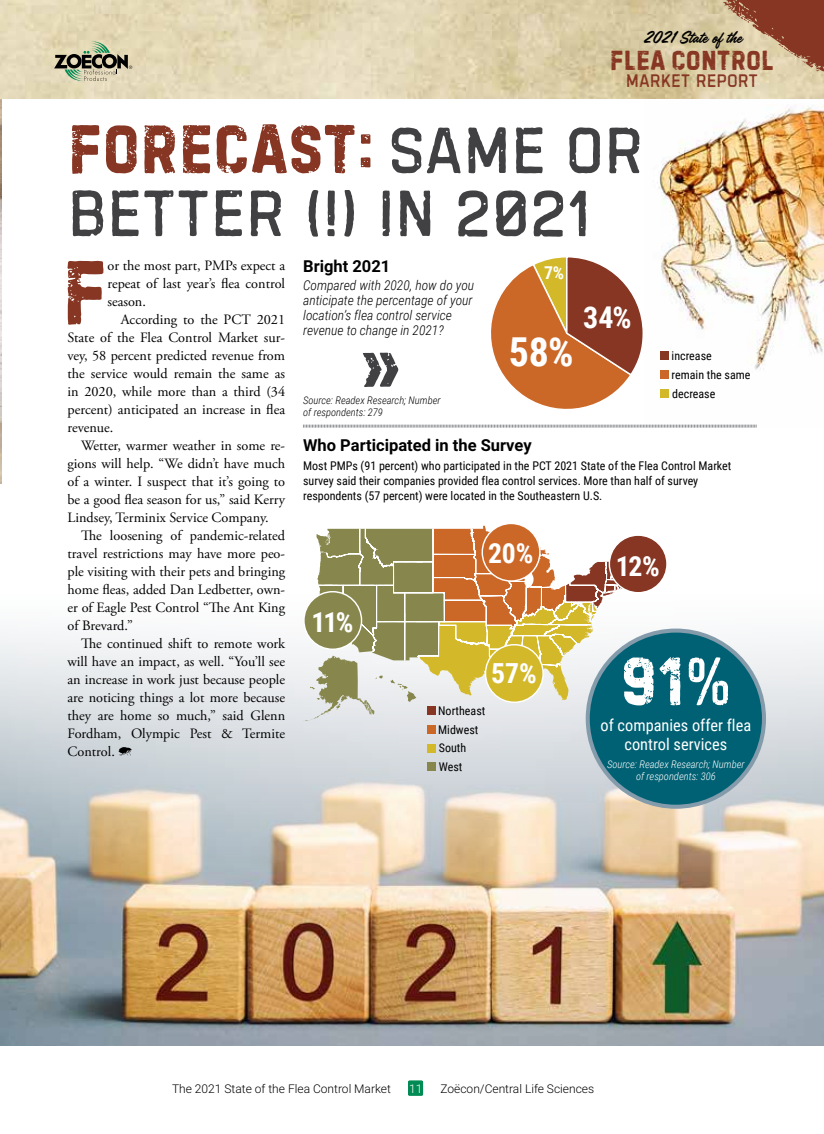
<style>
.page{position:relative;width:824px;height:1134px;background:#fff}
.page>*{position:absolute;margin:0;border:0;box-sizing:border-box;transform-origin:0 0}
.t1{font:96.75px "Handelson Six";color:#863623}
.t2{font:73.95px "Handelson Six";color:#863623}
.t3{font:73.95px "Handelson Five";color:#414042}
.t4{font:73.5px "Handelson Six";color:#fff}
.t5{font:700 39.9px "Roboto Condensed";color:#fff}
.t6{font:700 30px "Roboto Condensed";color:#fff}
.t7{font:29.7px "Handelson Six";color:#863623}
.t8{font:700 27.6px "Roboto Condensed";letter-spacing:-.03em;color:#fff}
.t9{font:20.55px "Handelson Five";color:#863623}
.t10{font:19.2px "Handelson One";color:#000}
.t11{font:700 17.7px "Roboto Condensed";color:#fff}
.t12{font:700 16.5px "Roboto";color:#000}
.t13{font:16.35px/18.8px "Roboto Condensed";color:#fff;text-align:center}
.t14{font:14.25px/18px "Adobe Garamond Pro";color:#000;text-align:justify}
.t15{font:italic 300 13.5px/15px "Roboto Condensed";color:#000}
.t16{font:12px/18.8px "Roboto Condensed";color:#000}
.t17{font:300 12px "Roboto";color:#000}
.t18{font:300 12px "Roboto";color:#fff}
.t19{font:italic 300 10.5px/12px "Roboto Condensed";color:#fff;text-align:center}
.t20{font:italic 300 10.5px/12px "Roboto Condensed";color:#000}
.s1{font-family:"Handelson Five";color:#414042}
</style>
<div class="page">
<img style="left:644px;top:98px;width:180px;height:329px">
<img style="left:0;top:98px;width:1px;height:386px">
<img style="left:0;top:0;width:661px;height:98px">
<img style="left:0;top:628px;width:824px;height:417px">
<div style="left:587px;top:631px;width:177px;height:176px;background:#006174;border-radius:50%"></div>
<div style="left:585px;top:629px;width:181px;height:180px;border:4px solid #839baa;border-radius:50%"></div>
<svg style="left:54px;top:40px;width:78px;height:42px"></svg>
<img style="left:661px;top:0;width:163px;height:199px">
<div style="left:408px;top:1081px;width:15px;height:15px;background:#008b54;border-radius:2px"></div>
<svg style="left:118px;top:747px;width:14px;height:9px"></svg>
<div style="left:427px;top:725px;width:8px;height:9px;background:#cb6828"></div>
<div style="left:427px;top:744px;width:8px;height:8px;background:#d3b92a"></div>
<div style="left:427px;top:763px;width:8px;height:8px;background:#87874d"></div>
<svg style="left:303px;top:526px;width:339px;height:196px"></svg>
<div style="left:485px;top:645px;width:58px;height:57px;background:#d3b92a;border-radius:50%"></div>
<div style="left:485px;top:644px;width:59px;height:59px;border:1px solid #fff;border-radius:50%"></div>
<div style="left:609px;top:535px;width:58px;height:58px;background:#863623;border-radius:50%"></div>
<div style="left:608px;top:534px;width:59px;height:59px;border:1px solid #fff;border-radius:50%"></div>
<div style="left:482px;top:523px;width:58px;height:58px;background:#cb6828;border-radius:50%"></div>
<div style="left:481px;top:523px;width:59px;height:59px;border:1px solid #fff;border-radius:50%"></div>
<div style="left:304px;top:592px;width:57px;height:57px;background:#87874d;border-radius:50%"></div>
<div style="left:303px;top:591px;width:59px;height:59px;border:1px solid #fff;border-radius:50%"></div>
<svg style="left:303px;top:255px;width:453px;height:173px"></svg>
<h3 class="t10" style="left:642px;top:27px;width:100px">2021 State of the</h3>
<h3 class="t7" style="left:610px;top:43px;width:166px">FLEA CONTROL</h3>
<h3 class="t9" style="left:625px;top:70px;width:134px">MARKET REPORT</h3>
<h2 class="t2" style="left:68px;top:106px;width:577px">FORECAST: <span class="s1">SAME OR</span></h2>
<h2 class="t3" style="left:68px;top:174px;width:525px">BETTER (!) IN 2021</h2>
<h1 class="t1" style="left:62px;top:236px;width:47px">F</h1>
<p class="t14" style="left:107px;top:257px;width:179px">or the most part, PMPs expect a repeat of last year’s flea control season.</p>
<p class="t12" style="left:303px;top:254px;width:89px">Bright 2021</p>
<p class="t15" style="left:303px;top:278px;width:173px">Compared with 2020, how do you anticipate the percentage of your location’s flea control service revenue to change in 2021?</p>
<p class="t11" style="left:544px;top:261px;width:22px">7%</p>
<h3 class="t6" style="left:583px;top:296px;width:50px">34%</h3>
<p class="t14" style="left:67px;top:311px;width:219px;text-indent:53px">According to the PCT 2021<br>State of the Flea Control Market sur&shy;vey, 58 percent predicted revenue from the service would remain the same as in 2020, while more than a third (34 percent) anticipated an increase in flea revenue.</p>
<p class="t14" style="left:67px;top:437px;width:219px;text-indent:13px">Wetter, warmer weather in some re&shy;gions will help. “We didn’t have much of a winter. I suspect that it’s going to be a good flea season for us,” said Kerry Lindsey, Terminix Service Company.</p>
<p class="t14" style="left:67px;top:527px;width:219px;text-indent:13px">The loosening of pandemic-related travel restrictions may have more peo&shy;ple visiting with their pets and bringing home fleas, added Dan Ledbetter, own&shy;er of Eagle Pest Control “The Ant King of Brevard.”</p>
<p class="t14" style="left:67px;top:635px;width:219px;text-indent:13px">The continued shift to remote work will have an impact, as well. “You’ll see an increase in work just because people are noticing things a lot more because they are home so much,” said Glenn Fordham, Olympic Pest &amp; Termite Control.</p>
<h3 class="t5" style="left:508px;top:324px;width:67px">58%</h3>
<p class="t16" style="left:671px;top:346px;width:80px">increase<br>remain the same decrease</p>
<p class="t20" style="left:303px;top:394px;width:139px">Source: Readex Research; Number of respondents: 279</p>
<p class="t12" style="left:303px;top:433px;width:230px">Who Participated in the Survey</p>
<p class="t16" style="left:303px;top:457px;width:430px;line-height:15px">Most PMPs (91 percent) who participated in the PCT 2021 State of the Flea Control Market survey said their companies provided flea control services. More than half of survey respondents (57 percent) were located in the Southeastern U.S.</p>
<h3 class="t8" style="left:488px;top:534px;width:47px">20%</h3>
<h3 class="t8" style="left:615px;top:547px;width:45px">12%</h3>
<h3 class="t8" style="left:311px;top:603px;width:44px">11%</h3>
<h3 class="t4" style="left:620px;top:638px;width:113px">91%</h3>
<p class="t13" style="left:600px;top:716px;width:152px">of companies offer flea control services</p>
<p class="t19" style="left:607px;top:758px;width:139px">Source: Readex Research; Number of respondents: 306</p>
<h3 class="t8" style="left:491px;top:654px;width:47px">57%</h3>
<p class="t16" style="left:438px;top:701px;width:49px">Northeast<br>Midwest<br>South<br>West</p>
<p class="t17" style="left:172px;top:1080px;width:220px">The 2021 State of the Flea Control Market</p>
<p class="t18" style="left:409px;top:1080px;width:15px">11</p>
<p class="t17" style="left:440px;top:1080px;width:155px">Zoëcon/Central Life Sciences</p>
</div>
